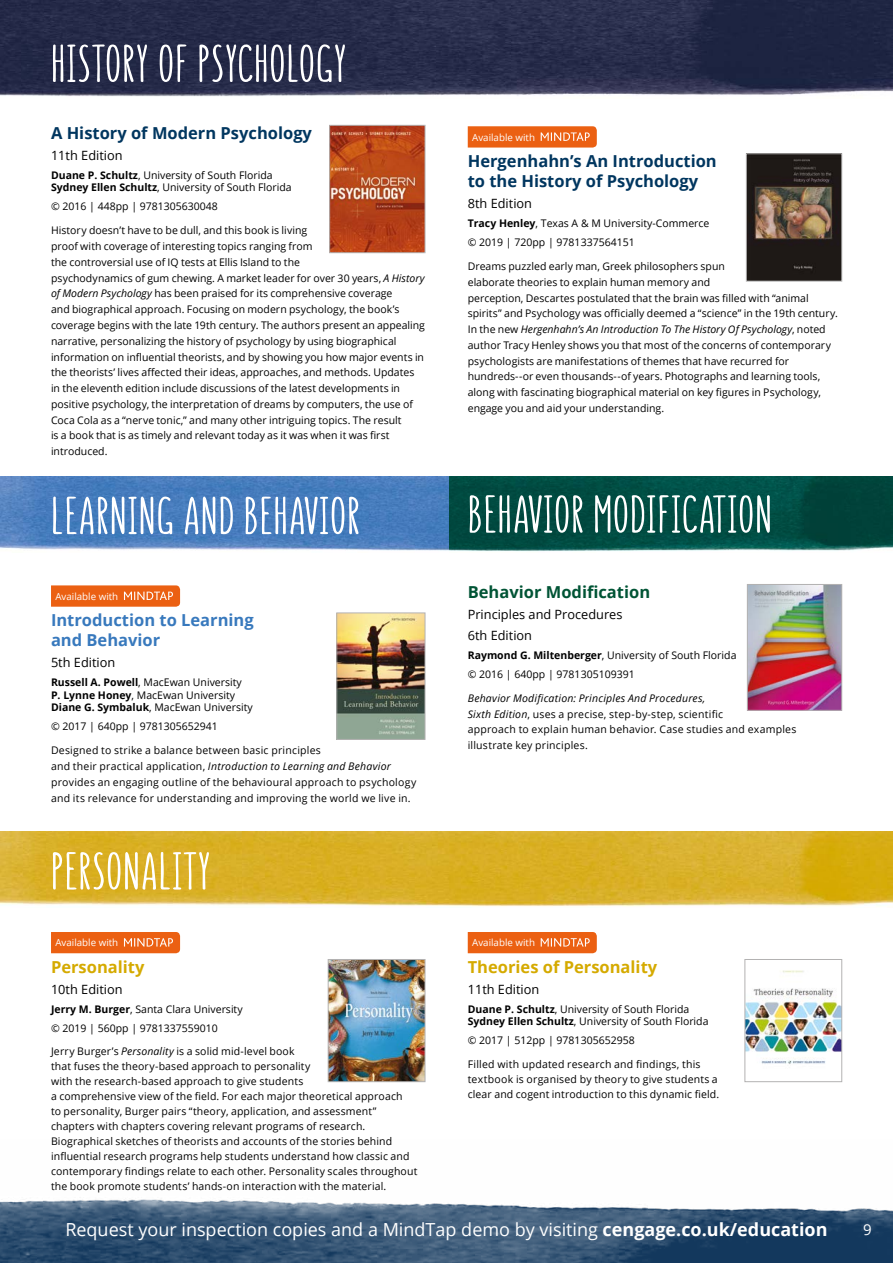
<style>
.page{position:relative;width:893px;height:1263px;background:#fff}
.page>*{position:absolute;margin:0;border:0;box-sizing:border-box;transform-origin:0 0}
.t1{font:700 51px "Summer Font";letter-spacing:.025em;color:#fff}
.t2{font:18px "Open Sans";color:#fff}
.t3{font:700 16.5px/19.8px "Open Sans";color:#00365f}
.t4{font:700 16.5px/19.8px "Open Sans";color:#3879bd}
.t5{font:700 16.5px "Open Sans";color:#d5aa00}
.t6{font:700 16.5px "Open Sans";color:#005435}
.t7{font:15px "Open Sans";color:#fff}
.t8{font:12.75px/20.7px "Open Sans";color:#000}
.t9{font:10.5px/15.8px "Open Sans";letter-spacing:.005em;color:#000}
.t10{font:9.75px "Open Sans";color:#fff}
.s1{font-weight:700}
.s2{font-style:italic}
</style>
<div class="page">
<img style="left:0;top:1199px;width:893px;height:64px">
<img style="left:0;top:476px;width:893px;height:75px">
<img style="left:0;top:831px;width:893px;height:76px">
<img style="left:1px;top:0;width:892px;height:96px">
<img style="left:0;top:0;width:1px;height:99px">
<svg style="left:329px;top:125px;width:96px;height:128px;background:#b85029"></svg>
<svg style="left:468px;top:126px;width:129px;height:22px;background:#ec6d26"></svg>
<img style="left:746px;top:153px;width:96px;height:128px">
<svg style="left:51px;top:585px;width:129px;height:22px;background:#ec6d26"></svg>
<img style="left:336px;top:612px;width:89px;height:128px">
<img style="left:747px;top:584px;width:95px;height:127px">
<svg style="left:468px;top:932px;width:129px;height:21px;background:#ec691f"></svg>
<img style="left:744px;top:959px;width:98px;height:123px">
<svg style="left:51px;top:932px;width:129px;height:21px;background:#ec681f"></svg>
<img style="left:328px;top:959px;width:97px;height:123px">
<h1 class="t1" style="left:51px;top:33px;width:297px">HISTORY OF PSYCHOLOGY</h1>
<h3 class="t3" style="left:51px;top:123px;width:262px">A History of Modern Psychology</h3>
<p class="t8" style="left:51px;top:144px;width:73px">11th Edition</p>
<p class="t9" style="left:51px;top:168px;width:242px;line-height:12.6px"><span class="s1">Duane P. Schultz</span>, University of South Florida<br><span class="s1">Sydney Ellen Schultz</span>, University of South Florida</p>
<p class="t9" style="left:51px;top:198px;width:168px">© 2016 | 448pp | 9781305630048</p>
<p class="t9" style="left:51px;top:223px;width:376px">History doesn’t have to be dull, and this book is living<br>proof with coverage of interesting topics ranging from<br>the controversial use of IQ tests at Ellis Island to the<br>psychodynamics of gum chewing. A market leader for over 30 years, <span class="s2">A History of Modern Psychology</span> has been praised for its comprehensive coverage<br>and biographical approach. Focusing on modern psychology, the book’s coverage begins with the late 19th century. The authors present an appealing narrative, personalizing the history of psychology by using biographical information on influential theorists, and by showing you how major events in the theorists’ lives affected their ideas, approaches, and methods. Updates in the eleventh edition include discussions of the latest developments in positive psychology, the interpretation of dreams by computers, the use of Coca Cola as a “nerve tonic,” and many other intriguing topics. The result<br>is a book that is as timely and relevant today as it was when it was first introduced.</p>
<p class="t10" style="left:472px;top:130px;width:64px">Available with</p>
<h3 class="t3" style="left:468px;top:151px;width:251px">Hergenhahn’s An Introduction to the History of Psychology</h3>
<p class="t8" style="left:468px;top:193px;width:66px">8th Edition</p>
<p class="t9" style="left:468px;top:213px;width:243px;line-height:18.9px"><span class="s1">Tracy Henley</span>, Texas A &amp; M University-Commerce © 2019 | 720pp | 9781337564151</p>
<p class="t9" style="left:468px;top:258px;width:372px">Dreams puzzled early man, Greek philosophers spun<br>elaborate theories to explain human memory and<br>perception, Descartes postulated that the brain was filled with “animal spirits” and Psychology was officially deemed a “science” in the 19th century.<br>In the new <span class="s2">Hergenhahn’s An Introduction To The History Of Psychology</span>, noted author Tracy Henley shows you that most of the concerns of contemporary psychologists are manifestations of themes that have recurred for hundreds--or even thousands--of years. Photographs and learning tools, along with fascinating biographical material on key figures in Psychology, engage you and aid your understanding.</p>
<h1 class="t1" style="left:51px;top:485px;width:310px">LEARNING AND BEHAVIOR</h1>
<h1 class="t1" style="left:468px;top:484px;width:305px">BEHAVIOR MODIFICATION</h1>
<p class="t10" style="left:55px;top:589px;width:64px">Available with</p>
<h3 class="t4" style="left:51px;top:610px;width:204px">Introduction to Learning and Behavior</h3>
<p class="t8" style="left:51px;top:652px;width:66px">5th Edition</p>
<p class="t9" style="left:51px;top:676px;width:203px;line-height:12.6px"><span class="s1">Russell A. Powell</span>, MacEwan University<br><span class="s1">P. Lynne Honey</span>, MacEwan University<br><span class="s1">Diane G. Symbaluk</span>, MacEwan University</p>
<p class="t9" style="left:51px;top:718px;width:168px">© 2017 | 640pp | 9781305652941</p>
<p class="t9" style="left:51px;top:742px;width:367px">Designed to strike a balance between basic principles<br>and their practical application, <span class="s2">Introduction to Learning and Behavior </span>provides an engaging outline of the behavioural approach to psychology and its relevance for understanding and improving the world we live in.</p>
<h1 class="t1" style="left:51px;top:840px;width:161px">PERSONALITY</h1>
<p class="t10" style="left:55px;top:936px;width:64px">Available with</p>
<h3 class="t5" style="left:51px;top:955px;width:95px">Personality</h3>
<p class="t8" style="left:51px;top:978px;width:73px">10th Edition</p>
<p class="t9" style="left:51px;top:999px;width:193px;line-height:18.9px"><span class="s1">Jerry M. Burger</span>, Santa Clara University © 2019 | 560pp | 9781337559010</p>
<p class="t9" style="left:51px;top:1044px;width:368px;line-height:15px">Jerry Burger’s <span class="s2">Personality</span> is a solid mid-level book<br>that fuses the theory-based approach to personality<br>with the research-based approach to give students<br>a comprehensive view of the field. For each major theoretical approach<br>to personality, Burger pairs “theory, application, and assessment” chapters with chapters covering relevant programs of research.<br>Biographical sketches of theorists and accounts of the stories behind influential research programs help students understand how classic and contemporary findings relate to each other. Personality scales throughout the book promote students’ hands-on interaction with the material.</p>
<h3 class="t6" style="left:468px;top:580px;width:184px">Behavior Modification</h3>
<p class="t8" style="left:468px;top:603px;width:156px">Principles and Procedures<br>6th Edition</p>
<p class="t9" style="left:468px;top:645px;width:270px;line-height:18.9px"><span class="s1">Raymond G. Miltenberger</span>, University of South Florida © 2016 | 640pp | 9781305109391</p>
<p class="t9" style="left:468px;top:690px;width:330px"><span class="s2">Behavior Modification: Principles And Procedures,<br>Sixth Edition</span>, uses a precise, step-by-step, scientific<br>approach to explain human behavior. Case studies and examples illustrate key principles.</p>
<p class="t10" style="left:472px;top:936px;width:64px">Available with</p>
<h3 class="t5" style="left:468px;top:955px;width:191px">Theories of Personality</h3>
<p class="t8" style="left:468px;top:978px;width:73px">11th Edition</p>
<p class="t9" style="left:468px;top:1002px;width:242px;line-height:12.6px"><span class="s1">Duane P. Schultz</span>, University of South Florida<br><span class="s1">Sydney Ellen Schultz</span>, University of South Florida</p>
<p class="t9" style="left:468px;top:1032px;width:168px">© 2017 | 512pp | 9781305652958</p>
<p class="t9" style="left:468px;top:1056px;width:253px;line-height:15px">Filled with updated research and findings, this textbook is organised by theory to give students a clear and cogent introduction to this dynamic field.</p>
<h2 class="t2" style="left:65px;top:1217px;width:764px">Request your inspection copies and a MindTap demo by visiting <span class="s1">cengage.co.uk/education</span></h2>
<h3 class="t7" style="left:863px;top:1219px;width:10px">9</h3>
</div>
